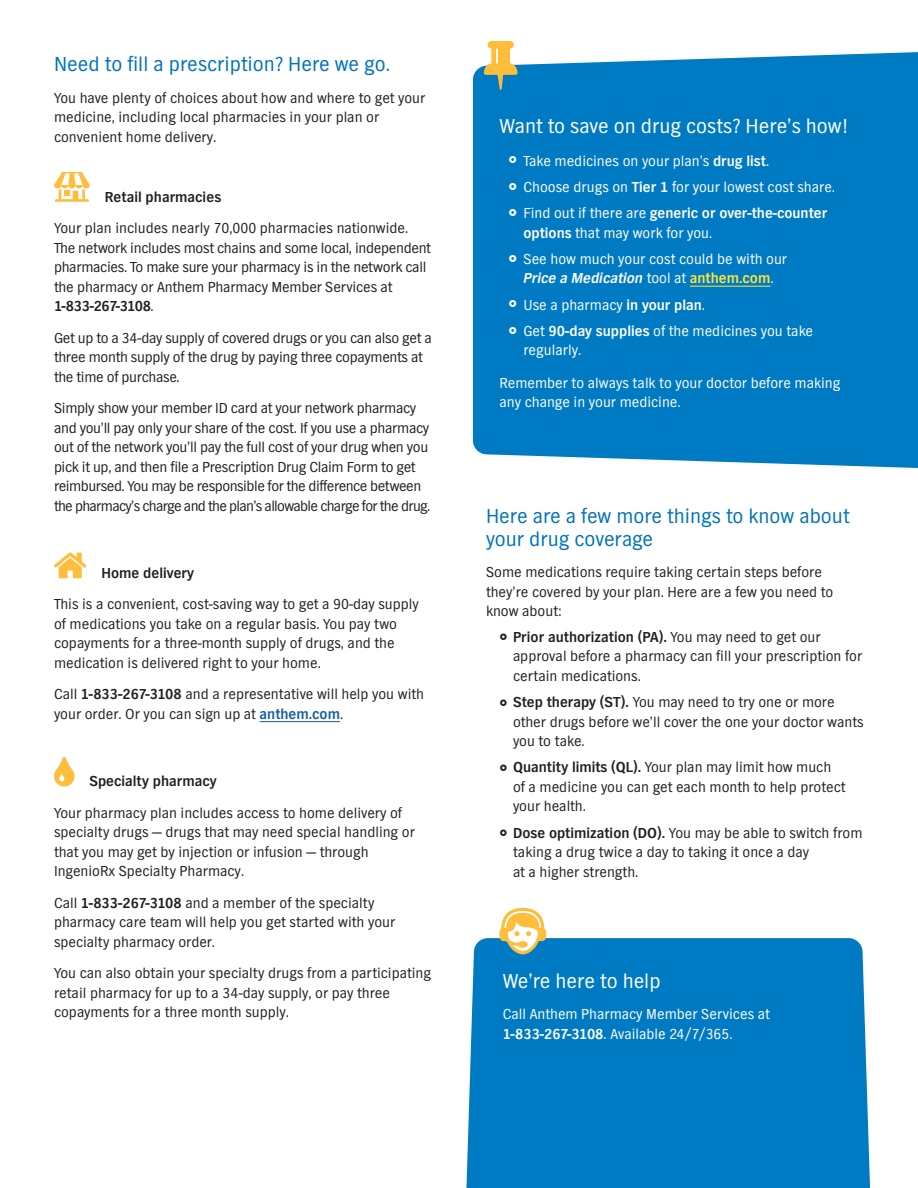
<style>
.page{position:relative;width:918px;height:1188px;background:#fff}
.page>*{position:absolute;margin:0;border:0;box-sizing:border-box;transform-origin:0 0}
.t1{font:21px/22.5px "TV Nord EF";color:#0072bc}
.t2{font:21px "TV Nord EF";color:#fff}
.t3{font:15px/19.5px "TV Nord EF";color:#231f20}
.t4{font:15px/19.5px "TV Nord EF";color:#fff}
.t5{font:15px/19.5px "TV Nord EF";letter-spacing:-.025em;color:#231f20}
.t6{font:15px/19.5px "TV Nord EF";letter-spacing:-.02em;color:#231f20}
.t7{font:700 15px "TV Nord EF";color:#231f20}
.s1{font-weight:700}
.s2{font-weight:700;color:#175d9e}
.s3{font-weight:700;font-style:italic}
.s4{font-weight:700;color:#ffe637}
</style>
<div class="page">
<hr style="left:260px;top:721px;width:80px;height:1px;background:#175d9e">
<svg style="left:54px;top:553px;width:32px;height:25px"></svg>
<svg style="left:54px;top:757px;width:21px;height:30px"></svg>
<div style="left:473px;top:52px;width:445px;height:416px;background:#007ac2"></div>
<svg style="left:484px;top:41px;width:34px;height:49px"></svg>
<hr style="left:690px;top:286px;width:80px;height:1px;background:#ffe637">
<div style="left:466px;top:938px;width:404px;height:250px;background:#007ac2"></div>
<svg style="left:500px;top:908px;width:46px;height:46px"></svg>
<svg style="left:54px;top:172px;width:36px;height:30px"></svg>
<svg style="left:509px;top:156px;width:7px;height:7px"></svg>
<svg style="left:509px;top:183px;width:7px;height:7px"></svg>
<svg style="left:509px;top:209px;width:7px;height:7px"></svg>
<svg style="left:509px;top:255px;width:7px;height:7px"></svg>
<svg style="left:509px;top:300px;width:7px;height:7px"></svg>
<svg style="left:509px;top:327px;width:7px;height:7px"></svg>
<h3 class="t1" style="left:54px;top:53px;width:338px">Need to fill a prescription? Here we go.</h3>
<p class="t3" style="left:54px;top:88px;width:373px">You have plenty of choices about how and where to get your medicine, including local pharmacies in your plan or convenient home delivery.</p>
<h4 class="t7" style="left:105px;top:188px;width:118px">Retail pharmacies</h4>
<p class="t3" style="left:54px;top:218px;width:378px">Your plan includes nearly 70,000 pharmacies nationwide.<br>The network includes most chains and some local, independent pharmacies. To make sure your pharmacy is in the network call the pharmacy or Anthem Pharmacy Member Services at <span class="s1">1-833-267-3108</span>.</p>
<p class="t6" style="left:54px;top:328px;width:379px">Get up to a 34-day supply of covered drugs or you can also get a three month supply of the drug by paying three copayments at the time of purchase.</p>
<p class="t5" style="left:54px;top:398px;width:378px">Simply show your member ID card at your network pharmacy and you’ll pay only your share of the cost. If you use a pharmacy out of the network you’ll pay the full cost of your drug when you pick it up, and then file a Prescription Drug Claim Form to get reimbursed. You may be responsible for the difference between the pharmacy’s charge and the plan’s allowable charge for the drug.</p>
<h4 class="t7" style="left:101px;top:565px;width:94px">Home delivery</h4>
<p class="t3" style="left:54px;top:595px;width:366px">This is a convenient, cost-saving way to get a 90-day supply of medications you take on a regular basis. You pay two copayments for a three-month supply of drugs, and the medication is delivered right to your home.</p>
<p class="t3" style="left:54px;top:685px;width:372px">Call <span class="s1">1-833-267-3108</span> and a representative will help you with your order. Or you can sign up at <span class="s2">anthem.com</span>.</p>
<h4 class="t7" style="left:90px;top:773px;width:129px">Specialty pharmacy</h4>
<p class="t3" style="left:54px;top:803px;width:362px">Your pharmacy plan includes access to home delivery of specialty drugs — drugs that may need special handling or that you may get by injection or infusion — through IngenioRx Specialty Pharmacy.</p>
<p class="t3" style="left:54px;top:893px;width:343px">Call <span class="s1">1-833-267-3108</span> and a member of the specialty pharmacy care team will help you get started with your specialty pharmacy order.</p>
<p class="t3" style="left:54px;top:963px;width:378px">You can also obtain your specialty drugs from a participating retail pharmacy for up to a 34-day supply, or pay three copayments for a three month supply.</p>
<p class="t2" style="left:500px;top:115px;width:350px">Want to save on drug costs? Here’s how!</p>
<p class="t4" style="left:524px;top:151px;width:247px">Take medicines on your plan’s <span class="s1">drug list</span>.</p>
<p class="t4" style="left:524px;top:177px;width:313px">Choose drugs on <span class="s1">Tier 1</span> for your lowest cost share.</p>
<p class="t4" style="left:524px;top:203px;width:305px">Find out if there are <span class="s1">generic or over-the-counter options</span> that may work for you.</p>
<p class="t4" style="left:524px;top:249px;width:265px">See how much your cost could be with our<br><span class="s3">Price a Medication</span> tool at <span class="s4">anthem.com</span>.</p>
<p class="t4" style="left:524px;top:295px;width:183px">Use a pharmacy <span class="s1">in your plan</span>.</p>
<p class="t4" style="left:523px;top:321px;width:291px">Get <span class="s1">90-day supplies</span> of the medicines you take regularly.</p>
<p class="t4" style="left:499px;top:373px;width:342px">Remember to always talk to your doctor before making any change in your medicine.</p>
<h3 class="t1" style="left:486px;top:505px;width:365px">Here are a few more things to know about your drug coverage</h3>
<p class="t3" style="left:486px;top:563px;width:349px">Some medications require taking certain steps before they’re covered by your plan. Here are a few you need to know about:</p>
<p class="t3" style="left:513px;top:627px;width:351px"><span class="s1">Prior authorization (PA).</span> You may need to get our approval before a pharmacy can fill your prescription for certain medications.</p>
<p class="t3" style="left:513px;top:692px;width:352px"><span class="s1">Step therapy (ST).</span> You may need to try one or more other drugs before we’ll cover the one your doctor wants you to take.</p>
<p class="t3" style="left:513px;top:758px;width:334px"><span class="s1">Quantity limits (QL).</span> Your plan may limit how much of a medicine you can get each month to help protect your health.</p>
<p class="t3" style="left:513px;top:823px;width:351px"><span class="s1">Dose optimization (DO).</span> You may be able to switch from taking a drug twice a day to taking it once a day<br>at a higher strength.</p>
<p class="t2" style="left:503px;top:969px;width:159px">We’re here to help</p>
<p class="t4" style="left:503px;top:1005px;width:269px">Call Anthem Pharmacy Member Services at<br><span class="s1">1 -833-267-3108</span>. Available 24/7/365.</p>
</div>
